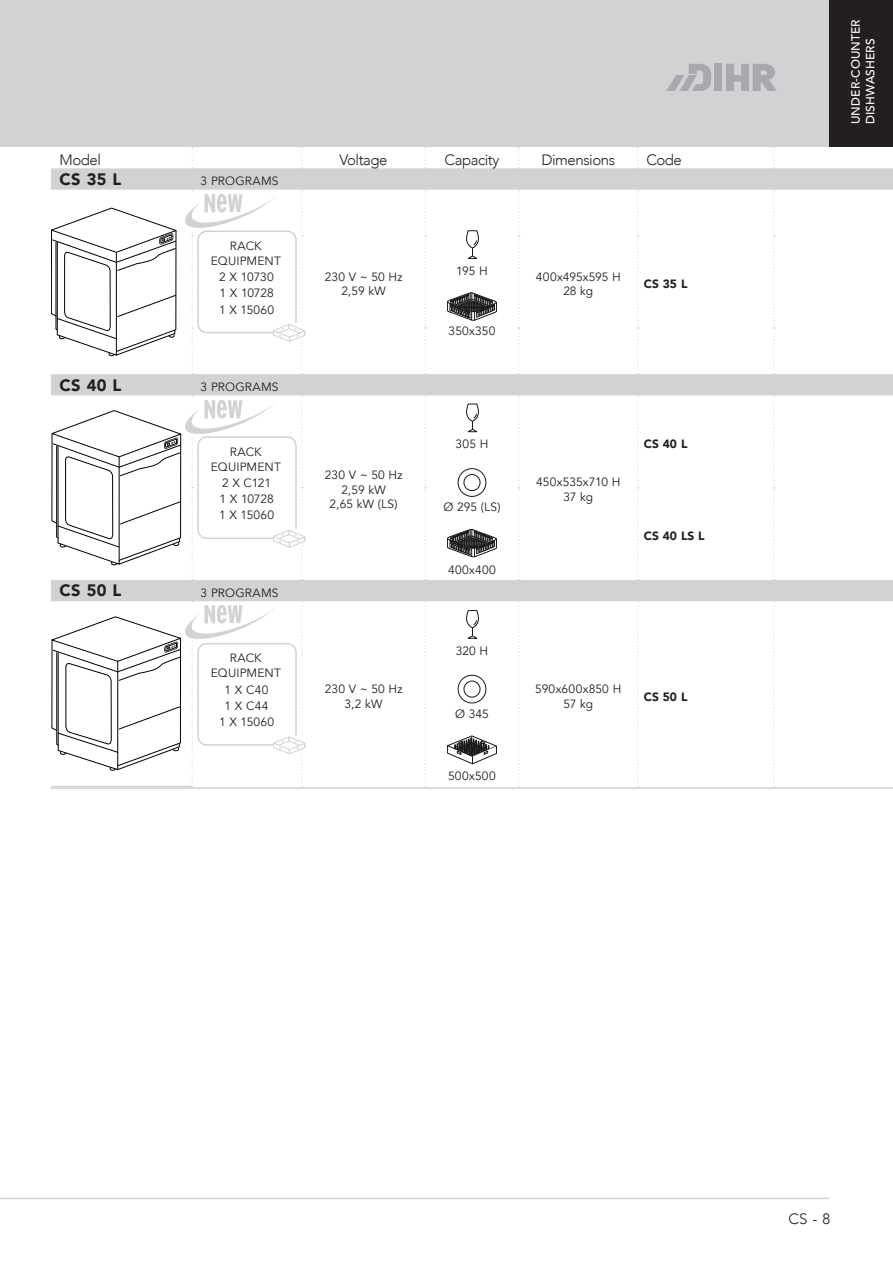
<style>
.page{position:relative;width:893px;height:1263px;background:#fff}
.page>*{position:absolute;margin:0;border:0;box-sizing:border-box;transform-origin:0 0}
.nome_modello{font:900 16.5px "Avenir";letter-spacing:.02em;color:#231f20}
.nome_colonna{font:300 15px "Avenir";letter-spacing:-.03em;color:#231f20}
.nome_colonna_-_sx{font:300 15px "Avenir";letter-spacing:-.03em;color:#231f20}
.dati_tecnici{font:12px "Avenir";letter-spacing:.01em;color:#231f20}
.Descrizioni{font:12px "Avenir";letter-spacing:.005em;color:#231f20}
.Descrizioni_-_SX{font:12px "Avenir";letter-spacing:.01em;color:#231f20}
.t1{font:500 12px/14.4px "Avenir";letter-spacing:.01em;color:#fff}
.Codici{font:900 12px "Avenir";color:#231f20}
.dati_tecnici-2{font:12px "Avenir";letter-spacing:.03em;color:#231f20}
</style>
<div class="page">
<div style="left:0;top:0;width:893px;height:147px;background:#d1d2d4"></div>
<div style="left:714px;top:64px;width:8px;height:27px;background:#a8a9ad"></div>
<svg style="left:726px;top:64px;width:51px;height:27px"></svg>
<svg style="left:666px;top:64px;width:45px;height:27px"></svg>
<svg style="left:51px;top:168px;width:842px;height:433px"></svg>
<svg style="left:301px;top:147px;width:2px;height:21px"></svg>
<svg style="left:637px;top:147px;width:2px;height:21px"></svg>
<svg style="left:773px;top:147px;width:2px;height:21px"></svg>
<svg style="left:425px;top:190px;width:1px;height:184px"></svg>
<svg style="left:518px;top:190px;width:2px;height:184px"></svg>
<svg style="left:637px;top:190px;width:2px;height:184px"></svg>
<svg style="left:773px;top:190px;width:2px;height:184px"></svg>
<svg style="left:425px;top:395px;width:1px;height:185px"></svg>
<svg style="left:518px;top:395px;width:2px;height:185px"></svg>
<svg style="left:637px;top:395px;width:2px;height:185px"></svg>
<svg style="left:773px;top:395px;width:2px;height:185px"></svg>
<svg style="left:425px;top:601px;width:1px;height:186px"></svg>
<svg style="left:518px;top:601px;width:2px;height:186px"></svg>
<svg style="left:637px;top:601px;width:2px;height:186px"></svg>
<svg style="left:773px;top:601px;width:2px;height:186px"></svg>
<hr style="left:51px;top:787px;width:141px;height:2px;background:#d1d2d4">
<hr style="left:192px;top:787px;width:110px;height:2px;background:#d1d2d4">
<hr style="left:302px;top:787px;width:123px;height:2px;background:#d1d2d4">
<hr style="left:425px;top:787px;width:94px;height:2px;background:#d1d2d4">
<hr style="left:519px;top:787px;width:119px;height:2px;background:#d1d2d4">
<hr style="left:638px;top:787px;width:136px;height:2px;background:#d1d2d4">
<hr style="left:774px;top:787px;width:119px;height:2px;background:#d1d2d4">
<svg style="left:51px;top:208px;width:125px;height:148px"></svg>
<svg style="left:466px;top:231px;width:14px;height:28px"></svg>
<svg style="left:447px;top:292px;width:50px;height:29px"></svg>
<svg style="left:466px;top:404px;width:14px;height:28px"></svg>
<div style="left:458px;top:468px;width:28px;height:29px;border:1px solid #1a171b;border-radius:50%"></div>
<div style="left:464px;top:474px;width:16px;height:17px;border:1px solid #1a171b;border-radius:50%"></div>
<svg style="left:447px;top:529px;width:50px;height:28px"></svg>
<svg style="left:466px;top:611px;width:13px;height:28px"></svg>
<div style="left:458px;top:675px;width:28px;height:28px;border:1px solid #1a171b;border-radius:50%"></div>
<div style="left:464px;top:681px;width:16px;height:16px;border:1px solid #1a171b;border-radius:50%"></div>
<svg style="left:447px;top:735px;width:50px;height:30px"></svg>
<svg style="left:51px;top:601px;width:255px;height:186px"></svg>
<svg style="left:51px;top:395px;width:255px;height:185px"></svg>
<svg style="left:183px;top:190px;width:123px;height:184px"></svg>
<div style="left:829px;top:0;width:64px;height:147px;background:#231f20"></div>
<hr style="left:0;top:1198px;width:829px;height:1px;background:#d1d2d4">
<p class="nome_colonna_-_sx" style="left:60px;top:151px;width:43px">Model</p>
<p class="nome_colonna" style="left:339px;top:151px;width:50px">Voltage</p>
<p class="nome_colonna" style="left:445px;top:151px;width:56px">Capacity</p>
<p class="nome_colonna" style="left:541px;top:151px;width:75px">Dimensions</p>
<p class="nome_colonna_-_sx" style="left:646px;top:151px;width:37px">Code</p>
<p class="Descrizioni_-_SX" style="left:201px;top:174px;width:79px">3 PROGRAMS</p>
<p class="nome_modello" style="left:60px;top:165px;width:63px">CS 35 L</p>
<p class="nome_modello" style="left:60px;top:371px;width:63px">CS 40 L</p>
<p class="nome_modello" style="left:60px;top:577px;width:63px">CS 50 L</p>
<p class="Descrizioni" style="left:230px;top:239px;width:33px">RACK</p>
<p class="Descrizioni" style="left:211px;top:254px;width:72px">EQUIPMENT</p>
<p class="Descrizioni" style="left:219px;top:270px;width:56px">2 X 10730</p>
<p class="Descrizioni" style="left:219px;top:286px;width:56px">1 X 10728</p>
<p class="Descrizioni" style="left:219px;top:302px;width:57px">1 X 15060</p>
<p class="Descrizioni_-_SX" style="left:201px;top:379px;width:79px">3 PROGRAMS</p>
<p class="Descrizioni" style="left:230px;top:445px;width:33px">RACK</p>
<p class="Descrizioni" style="left:211px;top:459px;width:72px">EQUIPMENT</p>
<p class="Descrizioni" style="left:222px;top:476px;width:51px">2 X C121</p>
<p class="Descrizioni" style="left:219px;top:492px;width:56px">1 X 10728</p>
<p class="Descrizioni" style="left:219px;top:508px;width:57px">1 X 15060</p>
<p class="Descrizioni_-_SX" style="left:201px;top:585px;width:79px">3 PROGRAMS</p>
<p class="Descrizioni" style="left:230px;top:651px;width:33px">RACK</p>
<p class="Descrizioni" style="left:211px;top:665px;width:72px">EQUIPMENT</p>
<p class="Descrizioni" style="left:225px;top:682px;width:45px">1 X C40</p>
<p class="Descrizioni" style="left:225px;top:698px;width:45px">1 X C44</p>
<p class="Descrizioni" style="left:219px;top:715px;width:57px">1 X 15060</p>
<p class="dati_tecnici" style="left:325px;top:269px;width:79px">230 V ~ 50 Hz</p>
<p class="dati_tecnici" style="left:341px;top:284px;width:46px">2,59 kW</p>
<p class="dati_tecnici" style="left:325px;top:468px;width:79px">230 V ~ 50 Hz</p>
<p class="dati_tecnici" style="left:341px;top:482px;width:46px">2,59 kW</p>
<p class="dati_tecnici" style="left:329px;top:497px;width:70px">2,65 kW (LS)</p>
<p class="dati_tecnici" style="left:325px;top:682px;width:79px">230 V ~ 50 Hz</p>
<p class="dati_tecnici" style="left:345px;top:696px;width:40px">3,2 kW</p>
<p class="dati_tecnici" style="left:456px;top:263px;width:33px">195 H</p>
<p class="dati_tecnici" style="left:449px;top:324px;width:48px">350x350</p>
<p class="dati_tecnici" style="left:536px;top:269px;width:86px">400x495x595 H</p>
<p class="dati_tecnici" style="left:563px;top:284px;width:31px">28 kg</p>
<p class="Codici" style="left:644px;top:273px;width:45px">CS 35 L</p>
<p class="dati_tecnici" style="left:456px;top:437px;width:34px">305 H</p>
<p class="dati_tecnici" style="left:443px;top:500px;width:59px">Ø 295 (LS)</p>
<p class="dati_tecnici-2" style="left:448px;top:562px;width:49px">400x400</p>
<p class="dati_tecnici" style="left:456px;top:643px;width:34px">320 H</p>
<p class="dati_tecnici" style="left:455px;top:707px;width:35px">Ø 345</p>
<p class="dati_tecnici" style="left:448px;top:769px;width:49px">500x500</p>
<p class="dati_tecnici" style="left:536px;top:475px;width:86px">450x535x710 H</p>
<p class="dati_tecnici" style="left:563px;top:490px;width:31px">37 kg</p>
<p class="Codici" style="left:644px;top:433px;width:45px">CS 40 L</p>
<p class="Codici" style="left:644px;top:525px;width:62px">CS 40 LS L</p>
<p class="dati_tecnici" style="left:535px;top:682px;width:88px">590x600x850 H</p>
<p class="dati_tecnici" style="left:563px;top:696px;width:31px">57 kg</p>
<p class="Codici" style="left:644px;top:686px;width:45px">CS 50 L</p>
<p class="t1" style="left:848px;top:124px;width:106px;rotate:-90deg">UNDER-COUNTER<br>DISHWASHERS</p>
<p class="nome_colonna" style="left:788px;top:1210px;width:43px">CS - 8</p>
</div>
